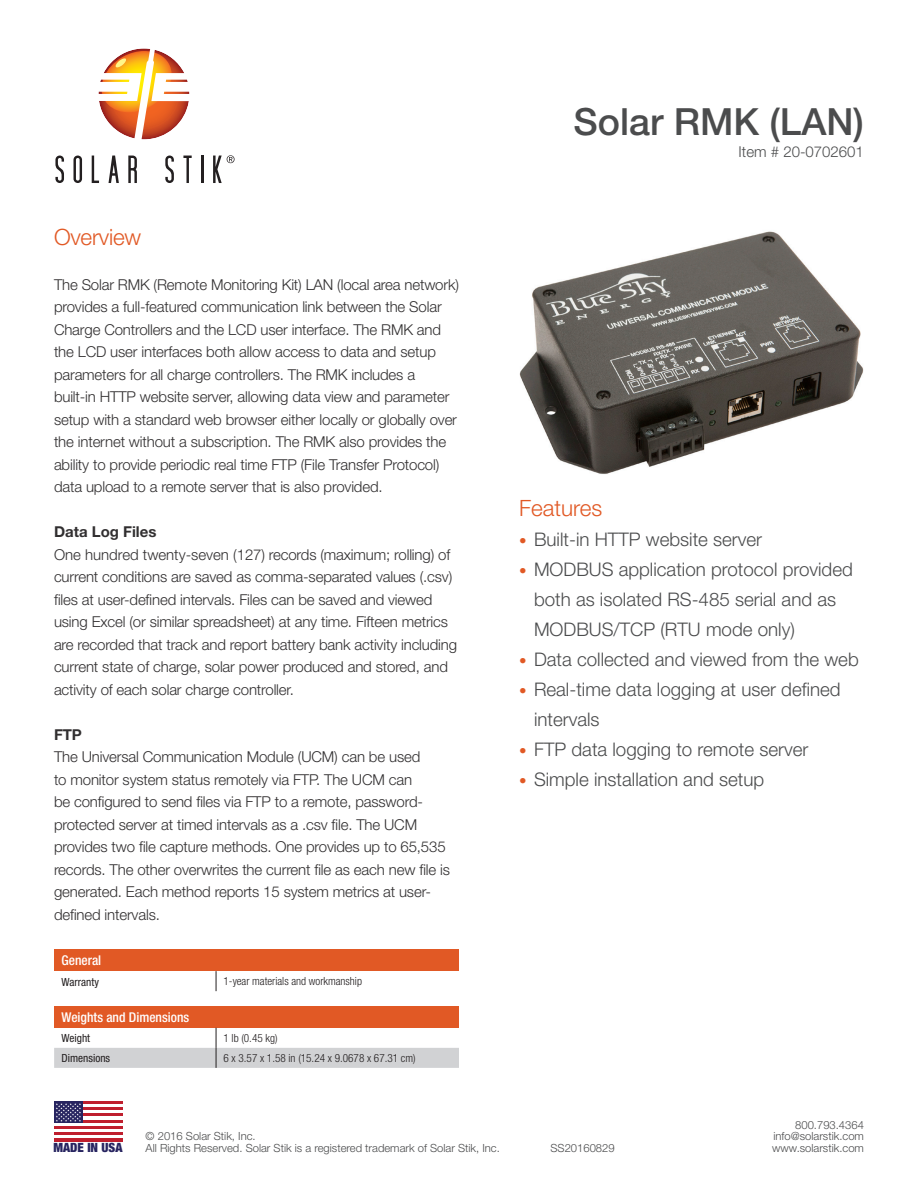
<style>
.page{position:relative;width:918px;height:1188px;background:#fff}
.page>*{position:absolute;margin:0;border:0;box-sizing:border-box;transform-origin:0 0}
.t1{font:500 37.5px "Helvetica Neue LT Std";color:#4b4c4d}
.Header_Light_Orange{font:300 22.5px "Helvetica Neue LT Std";letter-spacing:-.01em;color:#e15925}
.t2{font:300 18.75px/30px "Helvetica Neue LT Std";color:#4b4c4d}
.Body_Text{font:300 15px/22.5px "Helvetica Neue LT Std";letter-spacing:-.01em;color:#312f30}
.t3{font:300 15px "Helvetica Neue LT Std";color:#4b4c4d}
.Body_Text-2{font:700 15px "Helvetica Neue LT Std";color:#312f30}
.Table_Header_Style{font:500 condensed 13.5px "Helvetica Neue LT Std";color:#fff}
.t4{font:900 condensed 12.75px "Helvetica Neue LT Std";color:#272460}
.Copyright{font:300 11.25px/11.2px "Helvetica Neue LT Std";color:#4b4c4d;text-align:right}
.Table_Right_Column{font:300 condensed 11.25px "Helvetica Neue LT Std";color:#231f20}
.Table_Left_Column{font:condensed 11.25px "Helvetica Neue LT Std";color:#231f20}
.s1{font-weight:200;font-size:15px;color:#e15925}
</style>
<div class="page">
<svg style="left:55px;top:156px;width:9px;height:27px"></svg>
<svg style="left:73px;top:156px;width:9px;height:27px"></svg>
<svg style="left:92px;top:156px;width:7px;height:27px"></svg>
<svg style="left:109px;top:156px;width:10px;height:27px"></svg>
<svg style="left:128px;top:156px;width:9px;height:27px"></svg>
<svg style="left:165px;top:156px;width:9px;height:27px"></svg>
<svg style="left:183px;top:156px;width:9px;height:27px"></svg>
<hr style="left:201px;top:156px;width:3px;height:27px;background:#231f20">
<svg style="left:98px;top:48px;width:92px;height:92px"></svg>
<svg style="left:213px;top:155px;width:22px;height:28px"></svg>
<hr style="left:54px;top:1102px;width:68px;height:3px;background:#bf1f2e">
<hr style="left:54px;top:1108px;width:68px;height:3px;background:#bf1f2e">
<hr style="left:54px;top:1114px;width:68px;height:3px;background:#bf1f2e">
<hr style="left:54px;top:1120px;width:68px;height:3px;background:#bf1f2e">
<hr style="left:54px;top:1126px;width:68px;height:3px;background:#bf1f2e">
<hr style="left:54px;top:1132px;width:68px;height:3px;background:#bf1f2e">
<hr style="left:54px;top:1138px;width:68px;height:3px;background:#bf1f2e">
<div style="left:54px;top:1102px;width:29px;height:21px;background:#272460"></div>
<svg style="left:56px;top:1103px;width:25px;height:19px"></svg>
<div style="left:54px;top:950px;width:405px;height:21px;background:#e15925"></div>
<svg style="left:216px;top:971px;width:1px;height:20px"></svg>
<div style="left:54px;top:1006px;width:405px;height:22px;background:#e15925"></div>
<svg style="left:54px;top:1028px;width:405px;height:40px"></svg>
<img style="left:519px;top:231px;width:345px;height:243px">
<p class="Header_Light_Orange" style="left:54px;top:223px;width:89px">Overview</p>
<p class="Body_Text" style="left:54px;top:273px;width:407px">The Solar RMK (Remote Monitoring Kit) LAN (local area network) provides a full-featured communication link between the Solar Charge Controllers and the LCD user interface. The RMK and the LCD user interfaces both allow access to data and setup parameters for all charge controllers. The RMK includes a built-in HTTP website server, allowing data view and parameter setup with a standard web browser either locally or globally over the internet without a subscription. The RMK also provides the ability to provide periodic real time FTP (File Transfer Protocol) data upload to a remote server that is also provided.</p>
<p class="Body_Text-2" style="left:54px;top:522px;width:104px">Data Log Files</p>
<p class="Body_Text" style="left:54px;top:543px;width:405px">One hundred twenty-seven (127) records (maximum; rolling) of current conditions are saved as comma-separated values (.csv) files at user-defined intervals. Files can be saved and viewed using Excel (or similar spreadsheet) at any time. Fifteen metrics are recorded that track and report battery bank activity including current state of charge, solar power produced and stored, and activity of each solar charge controller.</p>
<p class="Body_Text-2" style="left:54px;top:725px;width:29px">FTP</p>
<p class="Body_Text" style="left:54px;top:745px;width:397px">The Universal Communication Module (UCM) can be used<br>to monitor system status remotely via FTP. The UCM can<br>be configured to send files via FTP to a remote, password&shy;protected server at timed intervals as a .csv file. The UCM provides two file capture methods. One provides up to 65,535 records. The other overwrites the current file as each new file is generated. Each method reports 15 system metrics at user&shy;defined intervals.</p>
<p class="Table_Header_Style" style="left:62px;top:952px;width:41px">General</p>
<p class="Table_Left_Column" style="left:62px;top:975px;width:39px">Warranty</p>
<p class="Table_Right_Column" style="left:224px;top:975px;width:140px">1-year materials and workmanship</p>
<p class="Table_Header_Style" style="left:62px;top:1009px;width:129px">Weights and Dimensions</p>
<p class="Table_Left_Column" style="left:62px;top:1032px;width:30px">Weight</p>
<p class="Table_Right_Column" style="left:224px;top:1031px;width:56px">1 lb (0.45 kg)</p>
<p class="Table_Left_Column" style="left:62px;top:1051px;width:50px">Dimensions</p>
<p class="Table_Right_Column" style="left:224px;top:1051px;width:194px">6 x 3.57 x 1.58 in (15.24 x 9.0678 x 67.31 cm)</p>
<h1 class="t1" style="left:574px;top:99px;width:292px">Solar RMK (LAN)</h1>
<p class="t3" style="left:739px;top:143px;width:127px">Item # 20-0702601</p>
<p class="Header_Light_Orange" style="left:519px;top:494px;width:85px">Features</p>
<p class="t2" style="left:519px;top:524px;width:245px"><span class="s1">•</span> Built-in HTTP website server</p>
<p class="t2" style="left:534px;top:554px;width:320px;text-indent:-15px"><span class="s1">•</span> MODBUS application protocol provided both as isolated RS-485 serial and as<br>MODBUS/TCP (RTU mode only)</p>
<p class="t2" style="left:519px;top:644px;width:341px"><span class="s1">•</span> Data collected and viewed from the web</p>
<p class="t2" style="left:534px;top:674px;width:308px;text-indent:-15px"><span class="s1">•</span> Real-time data logging at user defined intervals</p>
<p class="t2" style="left:519px;top:734px;width:291px"><span class="s1">•</span> FTP data logging to remote server</p>
<p class="t2" style="left:519px;top:764px;width:247px"><span class="s1">•</span> Simple installation and setup</p>
<p class="Copyright" style="left:774px;top:1119px;width:92px">800.793.4364 info@solarstik.com</p>
<p class="Copyright" style="left:146px;top:1131px;width:112px">© 2016 Solar Stik, Inc.</p>
<p class="Copyright" style="left:146px;top:1142px;width:356px">All Rights Reserved. Solar Stik is a registered trademark of Solar Stik, Inc.</p>
<p class="Copyright" style="left:550px;top:1142px;width:66px">SS20160829</p>
<p class="t4" style="left:54px;top:1139px;width:70px">MADE IN USA</p>
<p class="Copyright" style="left:772px;top:1142px;width:93px">www.solarstik.com</p>
</div>
